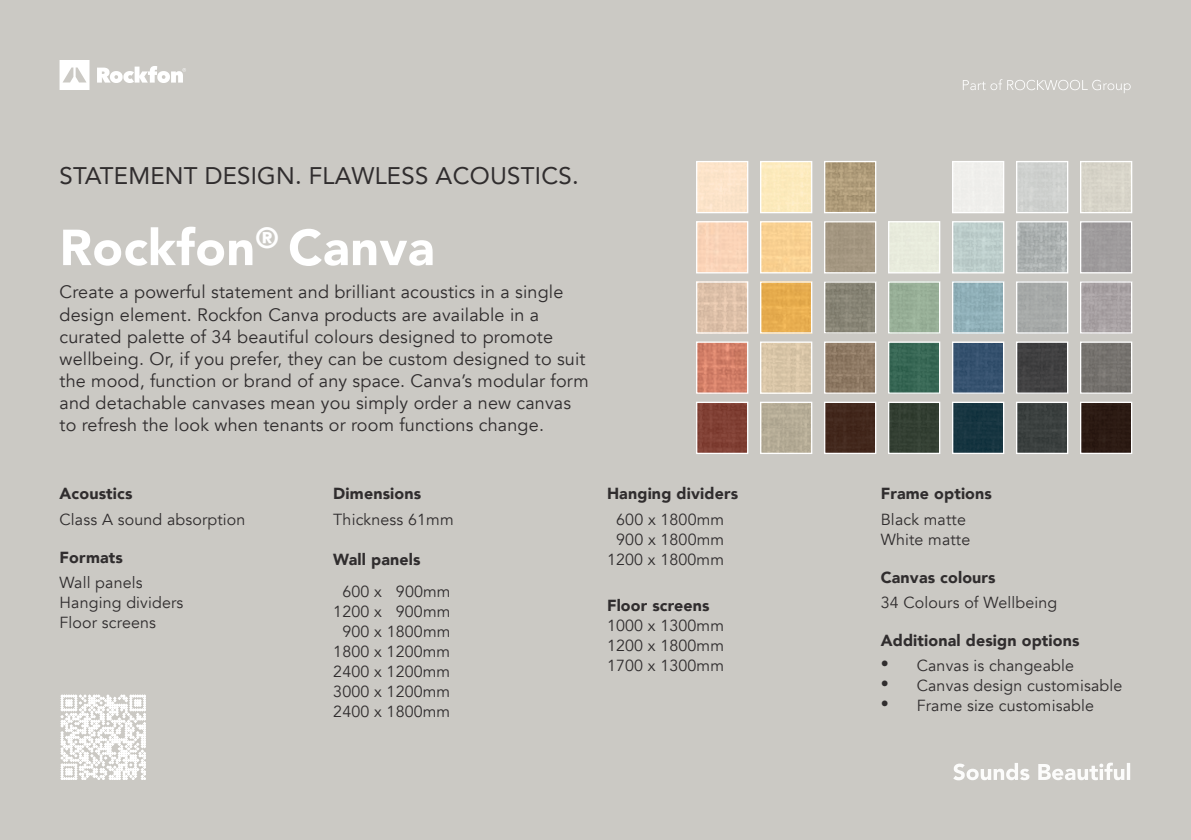
<style>
.page{position:relative;width:1191px;height:840px;background:#fff}
.page>*{position:absolute;margin:0;border:0;box-sizing:border-box;transform-origin:0 0}
.t1{font:900 50px "Avenir";letter-spacing:.01em;color:#fff}
.t2{font:24px "Avenir";letter-spacing:.01em;color:#302d2e}
.t3{font:18px/22px "Avenir";letter-spacing:.01em;color:#302d2e}
.t4{font:16px/20px "Avenir";letter-spacing:.01em;color:#302d2e}
.t5{font:900 16px "Avenir";letter-spacing:.01em;color:#302d2e}
</style>
<div class="page">
<div style="left:0;top:0;width:1191px;height:839px;background:#cbc9c4"></div>
<div style="left:698px;top:223px;width:48px;height:48px;background:#fad3b7"></div>
<div style="left:696px;top:221px;width:52px;height:52px;border:1px solid #fff"></div>
<img style="left:698px;top:283px;width:48px;height:48px">
<div style="left:696px;top:281px;width:52px;height:52px;border:1px solid #fff"></div>
<img style="left:698px;top:343px;width:48px;height:48px">
<div style="left:696px;top:341px;width:52px;height:52px;border:1px solid #fff"></div>
<img style="left:698px;top:403px;width:48px;height:49px">
<div style="left:696px;top:401px;width:52px;height:53px;border:1px solid #fff"></div>
<div style="left:698px;top:163px;width:48px;height:48px;background:#fde4c9"></div>
<div style="left:696px;top:161px;width:52px;height:52px;border:1px solid #fff"></div>
<div style="left:762px;top:163px;width:48px;height:48px;background:#fceabc"></div>
<div style="left:760px;top:161px;width:52px;height:52px;border:1px solid #fff"></div>
<div style="left:762px;top:223px;width:48px;height:48px;background:#f9d091"></div>
<div style="left:760px;top:221px;width:52px;height:52px;border:1px solid #fff"></div>
<img style="left:762px;top:283px;width:48px;height:48px">
<div style="left:760px;top:281px;width:52px;height:52px;border:1px solid #fff"></div>
<img style="left:762px;top:343px;width:48px;height:48px">
<div style="left:760px;top:341px;width:52px;height:52px;border:1px solid #fff"></div>
<img style="left:762px;top:403px;width:48px;height:49px">
<div style="left:760px;top:401px;width:52px;height:53px;border:1px solid #fff"></div>
<div style="left:890px;top:223px;width:48px;height:48px;background:#e8ebdc"></div>
<div style="left:888px;top:221px;width:52px;height:52px;border:1px solid #fff"></div>
<div style="left:888px;top:281px;width:52px;height:52px;border:1px solid #fff"></div>
<div style="left:890px;top:343px;width:48px;height:48px;background:#376654"></div>
<div style="left:888px;top:341px;width:52px;height:52px;border:1px solid #fff"></div>
<div style="left:890px;top:403px;width:48px;height:49px;background:#333f32"></div>
<div style="left:888px;top:401px;width:52px;height:53px;border:1px solid #fff"></div>
<div style="left:1080px;top:221px;width:52px;height:52px;border:1px solid #fff"></div>
<img style="left:1082px;top:283px;width:48px;height:48px">
<div style="left:1080px;top:281px;width:52px;height:52px;border:1px solid #fff"></div>
<div style="left:1082px;top:343px;width:48px;height:48px;background:#75726e"></div>
<div style="left:1080px;top:341px;width:52px;height:52px;border:1px solid #fff"></div>
<div style="left:1082px;top:403px;width:48px;height:49px;background:#2c1a13"></div>
<div style="left:1080px;top:401px;width:52px;height:53px;border:1px solid #fff"></div>
<div style="left:1082px;top:163px;width:48px;height:48px;background:#d7d4c9"></div>
<div style="left:1080px;top:161px;width:52px;height:52px;border:1px solid #fff"></div>
<div style="left:824px;top:221px;width:52px;height:52px;border:1px solid #fff"></div>
<img style="left:826px;top:283px;width:48px;height:48px">
<div style="left:824px;top:281px;width:52px;height:52px;border:1px solid #fff"></div>
<img style="left:826px;top:343px;width:48px;height:48px">
<div style="left:824px;top:341px;width:52px;height:52px;border:1px solid #fff"></div>
<div style="left:826px;top:403px;width:48px;height:49px;background:#42271c"></div>
<div style="left:824px;top:401px;width:52px;height:53px;border:1px solid #fff"></div>
<img style="left:826px;top:163px;width:48px;height:48px">
<div style="left:824px;top:161px;width:52px;height:52px;border:1px solid #fff"></div>
<div style="left:1016px;top:281px;width:52px;height:52px;border:1px solid #fff"></div>
<div style="left:1018px;top:343px;width:48px;height:48px;background:#404041"></div>
<div style="left:1016px;top:341px;width:52px;height:52px;border:1px solid #fff"></div>
<div style="left:1018px;top:403px;width:48px;height:49px;background:#3b403f"></div>
<div style="left:1016px;top:401px;width:52px;height:53px;border:1px solid #fff"></div>
<div style="left:1018px;top:163px;width:48px;height:48px;background:#ced0ce"></div>
<div style="left:1016px;top:161px;width:52px;height:52px;border:1px solid #fff"></div>
<img style="left:1018px;top:223px;width:48px;height:48px">
<div style="left:1016px;top:221px;width:52px;height:52px;border:1px solid #fff"></div>
<img style="left:954px;top:223px;width:48px;height:48px">
<div style="left:952px;top:221px;width:52px;height:52px;border:1px solid #fff"></div>
<div style="left:954px;top:343px;width:48px;height:48px;background:#35516e"></div>
<div style="left:952px;top:341px;width:52px;height:52px;border:1px solid #fff"></div>
<div style="left:954px;top:403px;width:48px;height:49px;background:#163540"></div>
<div style="left:952px;top:401px;width:52px;height:53px;border:1px solid #fff"></div>
<div style="left:954px;top:163px;width:48px;height:48px;background:#efeeeb"></div>
<div style="left:952px;top:161px;width:52px;height:52px;border:1px solid #fff"></div>
<img style="left:954px;top:283px;width:48px;height:48px">
<div style="left:952px;top:281px;width:52px;height:52px;border:1px solid #fff"></div>
<svg style="left:953px;top:762px;width:177px;height:17px"></svg>
<svg style="left:963px;top:79px;width:167px;height:14px"></svg>
<svg style="left:60px;top:60px;width:29px;height:30px"></svg>
<svg style="left:97px;top:66px;width:89px;height:17px"></svg>
<svg style="left:61px;top:694px;width:85px;height:85px"></svg>
<h2 class="t2" style="left:60px;top:156px;width:521px">STATEMENT DESIGN. FLAWLESS ACOUSTICS.</h2>
<h1 class="t1" style="left:60px;top:205px;width:376px">Rockfon<sup>®</sup> Canva</h1>
<p class="t3" style="left:60px;top:281px;width:531px">Create a powerful statement and brilliant acoustics in a single design element. Rockfon Canva products are available in a curated palette of 34 beautiful colours designed to promote wellbeing. Or, if you prefer, they can be custom designed to suit the mood, function or brand of any space. Canva’s modular form and detachable canvases mean you simply order a new canvas to refresh the look when tenants or room functions change.</p>
<p class="t5" style="left:60px;top:480px;width:74px">Acoustics</p>
<p class="t4" style="left:60px;top:509px;width:187px">Class A sound absorption</p>
<p class="t5" style="left:60px;top:543px;width:65px">Formats</p>
<p class="t4" style="left:60px;top:572px;width:125px">Wall panels<br>Hanging dividers<br>Floor screens</p>
<p class="t5" style="left:333px;top:480px;width:89px">Dimensions</p>
<p class="t4" style="left:333px;top:509px;width:122px">Thickness 61mm</p>
<p class="t5" style="left:333px;top:545px;width:89px">Wall panels</p>
<p class="t4" style="left:333px;top:581px;width:119px;text-align:center">600 x 900mm<br>1200 x 900mm<br>900 x 1800mm<br>1800 x 1200mm<br>2400 x 1200mm<br>3000 x 1200mm<br>2400 x 1800mm</p>
<p class="t5" style="left:607px;top:480px;width:133px">Hanging dividers</p>
<p class="t4" style="left:607px;top:509px;width:119px;text-align:center">600 x 1800mm<br>900 x 1800mm<br>1200 x 1800mm</p>
<p class="t5" style="left:607px;top:591px;width:104px">Floor screens</p>
<p class="t4" style="left:607px;top:615px;width:118px;text-align:justify">1000 x 1300mm 1200 x 1800mm 1700 x 1300mm</p>
<p class="t5" style="left:880px;top:480px;width:113px">Frame options</p>
<p class="t4" style="left:880px;top:509px;width:91px">Black matte<br>White matte</p>
<p class="t5" style="left:880px;top:563px;width:116px">Canvas colours</p>
<p class="t4" style="left:880px;top:592px;width:178px">34 Colours of Wellbeing</p>
<p class="t5" style="left:880px;top:626px;width:200px">Additional design options</p>
<p class="t4" style="left:880px;top:655px;width:195px">• Canvas is changeable</p>
<p class="t4" style="left:880px;top:675px;width:243px">• Canvas design customisable</p>
<p class="t4" style="left:880px;top:695px;width:215px">• Frame size customisable</p>
</div>
